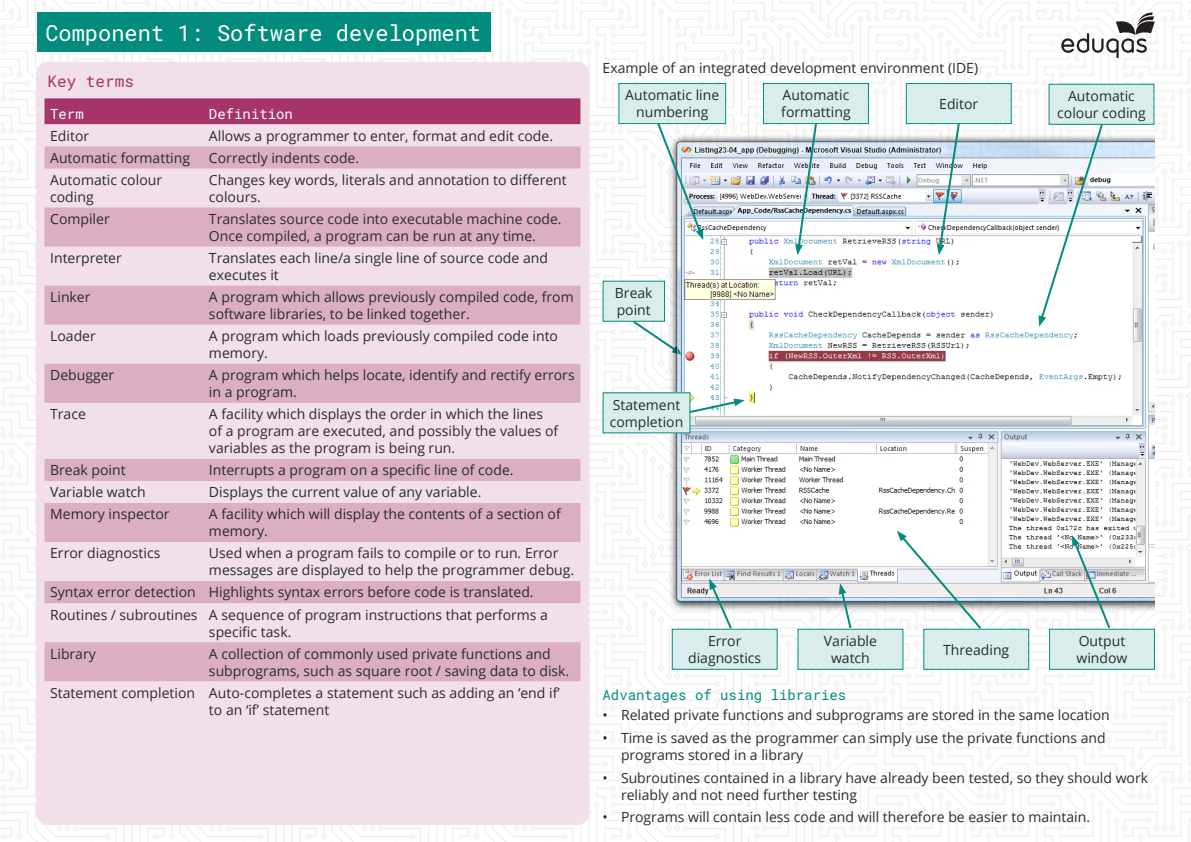
<style>
.page{position:relative;width:1191px;height:842px;background:#fff}
.page>*{position:absolute;margin:0;border:0;box-sizing:border-box;transform-origin:0 0}
.t1{font:22px "Roboto Mono";color:#fff}
.t2{font:16px "Roboto Mono";color:#a63469}
.Table_body{font:14px/17px "Open Sans";color:#292c2f}
.Paragraph{font:14px/17px "Open Sans";color:#292c2f}
.t3{font:14px "Roboto Mono";color:#038c7e}
.Table_header{font:14px "Roboto Mono";color:#fff}
</style>
<div class="page">
<img style="left:0;top:0;width:1191px;height:842px">
<div style="left:37px;top:12px;width:453px;height:40px;background:#038c7e"></div>
<div style="left:36px;top:62px;width:553px;height:763px;background:#f1e0e9;border-radius:12px"></div>
<div style="left:45px;top:98px;width:535px;height:26px;background:#a63469"></div>
<svg style="left:45px;top:146px;width:535px;height:535px"></svg>
<svg style="left:1061px;top:12px;width:93px;height:46px"></svg>
<div style="left:603px;top:281px;width:61px;height:40px;background:#d9eeec"></div>
<div style="left:602px;top:281px;width:63px;height:41px;border:1px solid #038c7e"></div>
<svg style="left:631px;top:319px;width:37px;height:36px"></svg>
<div style="left:619px;top:84px;width:106px;height:40px;background:#d9eeec"></div>
<div style="left:618px;top:83px;width:108px;height:41px;border:1px solid #038c7e"></div>
<img style="left:668px;top:133px;width:487px;height:480px">
<div style="left:763px;top:84px;width:105px;height:40px;background:#d9eeec"></div>
<div style="left:763px;top:83px;width:106px;height:41px;border:1px solid #038c7e"></div>
<div style="left:906px;top:84px;width:105px;height:40px;background:#d9eeec"></div>
<div style="left:905px;top:83px;width:106px;height:41px;border:1px solid #038c7e"></div>
<div style="left:1049px;top:84px;width:105px;height:40px;background:#d9eeec"></div>
<div style="left:1048px;top:84px;width:106px;height:41px;border:1px solid #038c7e"></div>
<div style="left:672px;top:629px;width:105px;height:40px;background:#d9eeec"></div>
<div style="left:671px;top:629px;width:106px;height:41px;border:1px solid #038c7e"></div>
<div style="left:798px;top:629px;width:105px;height:40px;background:#d9eeec"></div>
<div style="left:797px;top:629px;width:106px;height:41px;border:1px solid #038c7e"></div>
<div style="left:923px;top:629px;width:105px;height:40px;background:#d9eeec"></div>
<div style="left:923px;top:629px;width:106px;height:41px;border:1px solid #038c7e"></div>
<div style="left:1049px;top:629px;width:105px;height:40px;background:#d9eeec"></div>
<div style="left:1049px;top:629px;width:106px;height:41px;border:1px solid #038c7e"></div>
<svg style="left:1038px;top:122px;width:66px;height:205px"></svg>
<svg style="left:709px;top:579px;width:24px;height:52px"></svg>
<svg style="left:838px;top:583px;width:15px;height:47px"></svg>
<svg style="left:896px;top:531px;width:87px;height:100px"></svg>
<svg style="left:1072px;top:535px;width:40px;height:95px"></svg>
<div style="left:603px;top:393px;width:87px;height:40px;background:#d9eeec"></div>
<svg style="left:689px;top:399px;width:56px;height:15px"></svg>
<img style="left:936px;top:122px;width:25px;height:133px">
<img style="left:795px;top:122px;width:23px;height:133px">
<svg style="left:655px;top:122px;width:48px;height:118px"></svg>
<h1 class="t1" style="left:45px;top:18px;width:437px">Component 1: Software development</h1>
<h2 class="t2" style="left:48px;top:70px;width:88px">Key terms</h2>
<p class="Table_header" style="left:50px;top:104px;width:35px">Term</p>
<p class="Table_header" style="left:209px;top:104px;width:86px">Definition</p>
<p class="Table_body" style="left:50px;top:127px;width:41px">Editor</p>
<p class="Table_body" style="left:209px;top:127px;width:346px">Allows a programmer to enter, format and edit code.</p>
<p class="Table_body" style="left:50px;top:149px;width:141px">Automatic formatting</p>
<p class="Table_body" style="left:209px;top:149px;width:152px">Correctly indents code.</p>
<p class="Table_body" style="left:50px;top:171px;width:113px">Automatic colour coding</p>
<p class="Table_body" style="left:209px;top:171px;width:359px">Changes key words, literals and annotation to different colours.</p>
<p class="Table_body" style="left:50px;top:210px;width:61px">Compiler</p>
<p class="Table_body" style="left:209px;top:210px;width:354px">Translates source code into executable machine code.<br>Once compiled, a program can be run at any time.</p>
<p class="Table_body" style="left:50px;top:249px;width:73px">Interpreter</p>
<p class="Table_body" style="left:209px;top:249px;width:340px">Translates each line/a single line of source code and executes it</p>
<p class="Table_body" style="left:50px;top:288px;width:42px">Linker</p>
<p class="Table_body" style="left:209px;top:288px;width:366px">A program which allows previously compiled code, from software libraries, to be linked together.</p>
<p class="Table_body" style="left:50px;top:327px;width:47px">Loader</p>
<p class="Table_body" style="left:209px;top:327px;width:350px">A program which loads previously compiled code into memory.</p>
<p class="Table_body" style="left:50px;top:366px;width:66px">Debugger</p>
<p class="Table_body" style="left:209px;top:366px;width:367px">A program which helps locate, identify and rectify errors in a program.</p>
<p class="Table_body" style="left:50px;top:405px;width:37px">Trace</p>
<p class="Table_body" style="left:209px;top:405px;width:351px">A facility which displays the order in which the lines of a program are executed, and possibly the values of variables as the program is being run.</p>
<p class="Table_body" style="left:50px;top:461px;width:77px">Break point</p>
<p class="Table_body" style="left:209px;top:461px;width:306px">Interrupts a program on a specific line of code.</p>
<p class="Table_body" style="left:50px;top:483px;width:97px">Variable watch</p>
<p class="Table_body" style="left:209px;top:483px;width:274px">Displays the current value of any variable.</p>
<p class="Table_body" style="left:50px;top:505px;width:121px">Memory inspector</p>
<p class="Table_body" style="left:209px;top:505px;width:353px">A facility which will display the contents of a section of memory.</p>
<p class="Table_body" style="left:50px;top:544px;width:112px">Error diagnostics</p>
<p class="Table_body" style="left:209px;top:544px;width:367px">Used when a program fails to compile or to run. Error messages are displayed to help the programmer debug.</p>
<p class="Table_body" style="left:50px;top:583px;width:147px">Syntax error detection</p>
<p class="Table_body" style="left:209px;top:583px;width:326px">Highlights syntax errors before code is translated.</p>
<p class="Table_body" style="left:50px;top:606px;width:149px">Routines / subroutines</p>
<p class="Table_body" style="left:209px;top:606px;width:340px">A sequence of program instructions that performs a specific task.</p>
<p class="Table_body" style="left:50px;top:645px;width:47px">Library</p>
<p class="Table_body" style="left:209px;top:645px;width:362px">A collection of commonly used private functions and subprograms, such as square root / saving data to disk.</p>
<p class="Table_body" style="left:50px;top:684px;width:146px">Statement completion</p>
<p class="Table_body" style="left:209px;top:684px;width:352px">Auto-completes a statement such as adding an ‘end if’ to an ‘if’ statement</p>
<p class="Table_body" style="left:602px;top:59px;width:377px">Example of an integrated development environment (IDE)</p>
<p class="Paragraph" style="left:625px;top:86px;width:95px;text-align:center">Automatic line numbering</p>
<p class="Paragraph" style="left:781px;top:86px;width:71px">Automatic formatting</p>
<p class="Paragraph" style="left:939px;top:95px;width:41px">Editor</p>
<p class="Paragraph" style="left:1057px;top:87px;width:90px;text-align:center">Automatic colour coding</p>
<p class="Paragraph" style="left:615px;top:284px;width:39px">Break point</p>
<p class="Paragraph" style="left:609px;top:396px;width:75px">Statement completion</p>
<p class="Paragraph" style="left:688px;top:632px;width:75px;text-align:center">Error diagnostics</p>
<p class="Paragraph" style="left:824px;top:632px;width:55px;text-align:center">Variable watch</p>
<p class="Paragraph" style="left:943px;top:641px;width:68px">Threading</p>
<p class="Paragraph" style="left:1076px;top:632px;width:52px">Output window</p>
<p class="t3" style="left:602px;top:686px;width:245px">Advantages of using libraries</p>
<p class="Table_body" style="left:602px;top:706px;width:509px">• Related private functions and subprograms are stored in the same location</p>
<p class="Table_body" style="left:621px;top:729px;width:486px;text-indent:-18px">• Time is saved as the programmer can simply use the private functions and programs stored in a library</p>
<p class="Table_body" style="left:621px;top:769px;width:528px;text-indent:-18px">• Subroutines contained in a library have already been tested, so they should work reliably and not need further testing</p>
<p class="Table_body" style="left:602px;top:808px;width:489px">• Programs will contain less code and will therefore be easier to maintain.</p>
</div>
